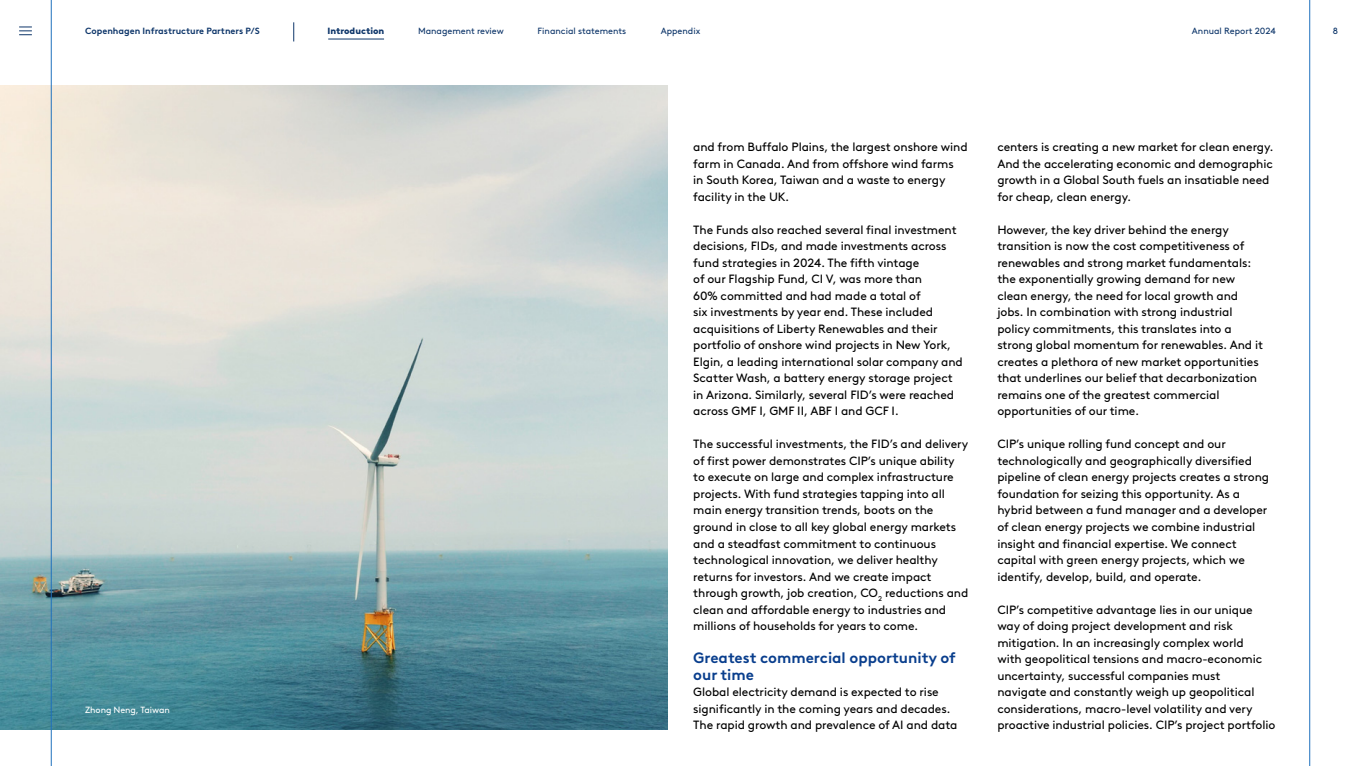
<style>
.page{position:relative;width:1361px;height:766px;background:#fff}
.page>*{position:absolute;margin:0;border:0;box-sizing:border-box;transform-origin:0 0}
.Middle-heading_1{font:700 15px/16.5px "Brown LL";color:#093e8d}
.t1{font:12px/16.5px "Brown LL";letter-spacing:-.005em;color:#000}
.t2{font:9px "Brown LL";color:#0e366a}
.t3{font:700 9px "Brown LL";color:#0e366a}
.Footnotes{font:9px "Brown LL";letter-spacing:-.01em;color:#fff}
.t4{font:900 9px "Brown LL";color:#0e366a}
</style>
<div class="page">
<img style="left:0;top:85px;width:668px;height:644px">
<hr style="left:51px;top:0;width:1px;height:765px;background:#1f71bd">
<hr style="left:1309px;top:0;width:1px;height:765px;background:#1f71bd">
<svg style="left:293px;top:22px;width:1px;height:19px"></svg>
<svg style="left:19px;top:27px;width:13px;height:8px"></svg>
<hr style="left:328px;top:39px;width:56px;height:1px;background:#0e366a">
<p class="t3" style="left:85px;top:24px;width:176px">Copenhagen Infrastructure Partners P/S</p>
<p class="t4" style="left:327px;top:24px;width:58px">Introduction</p>
<p class="t2" style="left:418px;top:24px;width:87px">Management review</p>
<p class="t2" style="left:537px;top:24px;width:90px">Financial statements</p>
<p class="t2" style="left:661px;top:24px;width:41px">Appendix</p>
<p class="t2" style="left:1192px;top:24px;width:86px">Annual Report 2024</p>
<p class="t2" style="left:1332px;top:24px;width:7px">8</p>
<p class="Footnotes" style="left:85px;top:702px;width:86px">Zhong Neng, Taiwan</p>
<p class="t1" style="left:693px;top:138px;width:276px">and from Buffalo Plains, the largest onshore wind farm in Canada. And from offshore wind farms<br>in South Korea, Taiwan and a waste to energy facility in the UK.</p>
<p class="t1" style="left:693px;top:220px;width:271px">The Funds also reached several final investment decisions, FIDs, and made investments across fund strategies in 2024. The fifth vintage<br>of our Flagship Fund, CI V, was more than<br>60% committed and had made a total of<br>six investments by year end. These included acquisitions of Liberty Renewables and their portfolio of onshore wind projects in New York, Elgin, a leading international solar company and Scatter Wash, a battery energy storage project in Arizona. Similarly, several FID’s were reached across GMF I, GMF II, ABF I and GCF I.</p>
<p class="t1" style="left:693px;top:435px;width:277px">The successful investments, the FID’s and delivery of first power demonstrates CIP’s unique ability to execute on large and complex infrastructure projects. With fund strategies tapping into all main energy transition trends, boots on the ground in close to all key global energy markets and a steadfast commitment to continuous technological innovation, we deliver healthy returns for investors. And we create impact through growth, job creation, CO<sub>2</sub> reductions and clean and affordable energy to industries and millions of households for years to come.</p>
<p class="Middle-heading_1" style="left:693px;top:648px;width:264px">Greatest commercial opportunity of our time</p>
<p class="t1" style="left:693px;top:682px;width:266px">Global electricity demand is expected to rise significantly in the coming years and decades.<br>The rapid growth and prevalence of AI and data</p>
<p class="t1" style="left:997px;top:138px;width:278px">centers is creating a new market for clean energy.<br>And the accelerating economic and demographic growth in a Global South fuels an insatiable need for cheap, clean energy.</p>
<p class="t1" style="left:997px;top:220px;width:267px">However, the key driver behind the energy transition is now the cost competitiveness of renewables and strong market fundamentals: the exponentially growing demand for new clean energy, the need for local growth and jobs. In combination with strong industrial policy commitments, this translates into a strong global momentum for renewables. And it creates a plethora of new market opportunities that underlines our belief that decarbonization remains one of the greatest commercial opportunities of our time.</p>
<p class="t1" style="left:997px;top:435px;width:273px">CIP’s unique rolling fund concept and our technologically and geographically diversified pipeline of clean energy projects creates a strong foundation for seizing this opportunity. As a hybrid between a fund manager and a developer of clean energy projects we combine industrial insight and financial expertise. We connect capital with green energy projects, which we identify, develop, build, and operate.</p>
<p class="t1" style="left:997px;top:600px;width:280px">CIP’s competitive advantage lies in our unique way of doing project development and risk mitigation. In an increasingly complex world<br>with geopolitical tensions and macro-economic uncertainty, successful companies must<br>navigate and constantly weigh up geopolitical considerations, macro-level volatility and very proactive industrial policies. CIP’s project portfolio</p>
</div>
